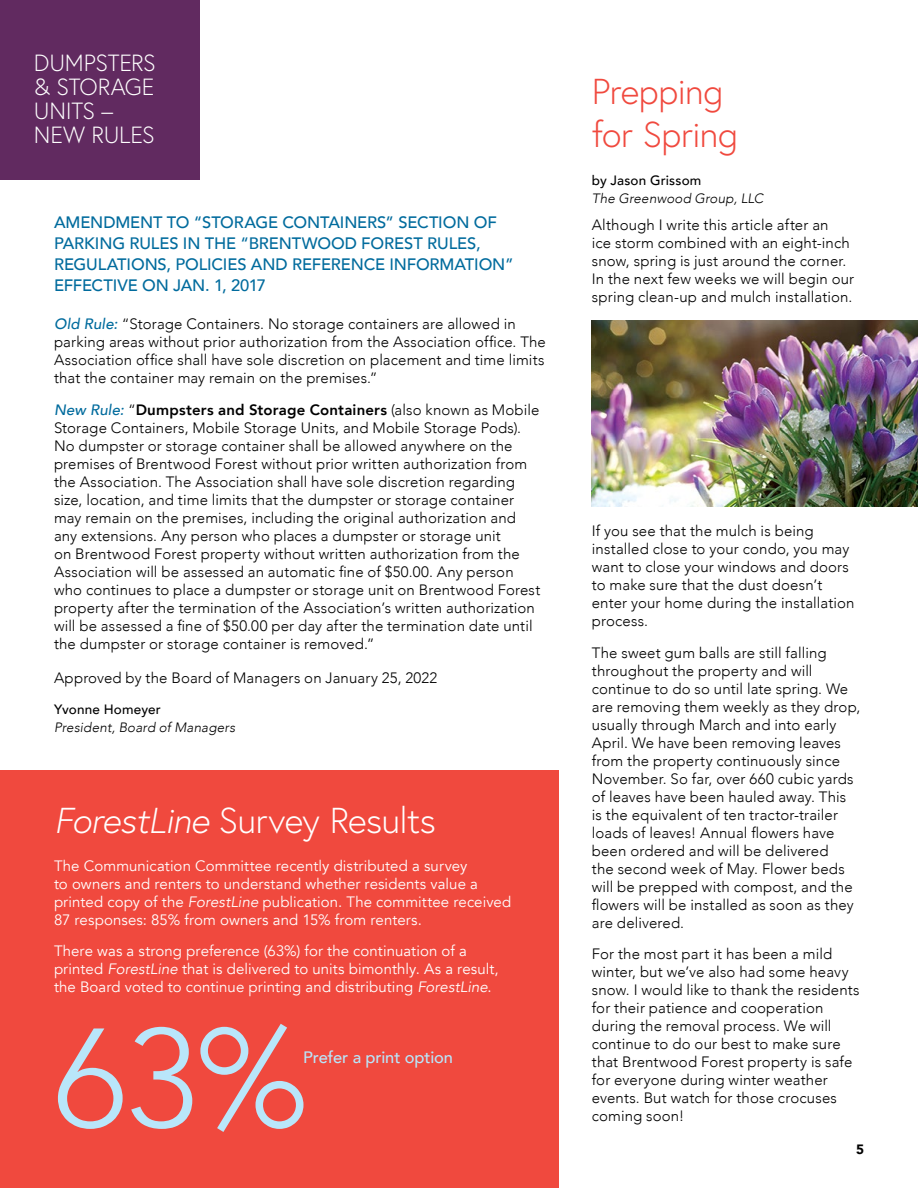
<style>
.page{position:relative;width:918px;height:1188px;background:#fff}
.page>*{position:absolute;margin:0;border:0;box-sizing:border-box;transform-origin:0 0}
.t1{font:300 139.5px "Avenir";color:#b9e6fa}
.t2{font:300 36px "Europa";letter-spacing:-.02em;color:#fff}
.t3{font:300 36px/43.2px "Europa";letter-spacing:-.015em;color:#f0493e}
.t4{font:300 23.4px/24px "Europa";letter-spacing:-.01em;color:#fff}
.t5{font:500 16.5px/21px "Avenir";letter-spacing:-.01em;color:#006b9d}
.t6{font:500 16.5px "Avenir";letter-spacing:-.005em;color:#b9e6fa}
.t7{font:300 15px/18px "Avenir";letter-spacing:.01em;color:#000}
.t8{font:15px/18px "Avenir";letter-spacing:.005em;color:#fff}
.t9{font:italic 300 13.5px "Avenir";letter-spacing:.01em;color:#000}
.t10{font:500 13.5px "Avenir";letter-spacing:.015em;color:#000}
.t11{font:900 13.5px "Avenir";color:#000}
.s1{font-weight:500;font-style:italic;color:#006b9d}
.s2{font-weight:800}
.s3{font-style:italic}
</style>
<div class="page">
<div style="left:0;top:771px;width:558px;height:417px;background:#f0493e"></div>
<div style="left:0;top:0;width:199px;height:180px;background:#612a60"></div>
<img style="left:592px;top:320px;width:326px;height:187px">
<h3 class="t4" style="left:34px;top:50px;width:123px">DUMPSTERS &amp; STORAGE<br>UNITS –<br>NEW RULES</h3>
<p class="t5" style="left:54px;top:211px;width:461px">AMENDMENT TO “STORAGE CONTAINERS” SECTION OF PARKING RULES IN THE “BRENTWOOD FOREST RULES, REGULATIONS, POLICIES AND REFERENCE INFORMATION” EFFECTIVE ON JAN. 1, 2017</p>
<p class="t7" style="left:54px;top:315px;width:493px"><span class="s1">Old Rule:</span> “Storage Containers. No storage containers are allowed in parking areas without prior authorization from the Association office. The Association office shall have sole discretion on placement and time limits that the container may remain on the premises.”</p>
<p class="t7" style="left:54px;top:401px;width:488px"><span class="s1">New Rule:</span> “<span class="s2">Dumpsters and Storage Containers</span> (also known as Mobile Storage Containers, Mobile Storage Units, and Mobile Storage Pods).<br>No dumpster or storage container shall be allowed anywhere on the premises of Brentwood Forest without prior written authorization from the Association. The Association shall have sole discretion regarding size, location, and time limits that the dumpster or storage container may remain on the premises, including the original authorization and any extensions. Any person who places a dumpster or storage unit<br>on Brentwood Forest property without written authorization from the Association will be assessed an automatic fine of $50.00. Any person who continues to place a dumpster or storage unit on Brentwood Forest property after the termination of the Association’s written authorization will be assessed a fine of $50.00 per day after the termination date until the dumpster or storage container is removed.”</p>
<p class="t7" style="left:54px;top:668px;width:385px">Approved by the Board of Managers on January 25, 2022</p>
<p class="t10" style="left:54px;top:698px;width:108px">Yvonne Homeyer</p>
<p class="t9" style="left:54px;top:719px;width:183px">President, Board of Managers</p>
<h2 class="t2" style="left:54px;top:797px;width:383px"><span class="s3">ForestLine</span> Survey Results</h2>
<p class="t8" style="left:54px;top:857px;width:459px">The Communication Committee recently distributed a survey<br>to owners and renters to understand whether residents value a printed copy of the <span class="s3">ForestLine</span> publication. The committee received 87 responses: 85% from owners and 15% from renters.</p>
<p class="t8" style="left:54px;top:942px;width:446px">There was a strong preference (63%) for the continuation of a printed <span class="s3">ForestLine</span> that is delivered to units bimonthly. As a result, the Board voted to continue printing and distributing <span class="s3">ForestLine</span>.</p>
<h1 class="t1" style="left:54px;top:997px;width:256px">63%</h1>
<p class="t6" style="left:303px;top:1043px;width:151px">Prefer a print option</p>
<h2 class="t3" style="left:592px;top:69px;width:148px">Prepping for Spring</h2>
<p class="t10" style="left:592px;top:169px;width:111px">by Jason Grissom</p>
<p class="t9" style="left:592px;top:191px;width:173px">The Greenwood Group, LLC</p>
<p class="t7" style="left:592px;top:216px;width:264px">Although I write this article after an<br>ice storm combined with an eight-inch snow, spring is just around the corner.<br>In the next few weeks we will begin our spring clean-up and mulch installation.</p>
<p class="t7" style="left:592px;top:522px;width:264px">If you see that the mulch is being installed close to your condo, you may want to close your windows and doors to make sure that the dust doesn’t enter your home during the installation process.</p>
<p class="t7" style="left:592px;top:643px;width:270px">The sweet gum balls are still falling throughout the property and will continue to do so until late spring. We are removing them weekly as they drop, usually through March and into early April. We have been removing leaves from the property continuously since November. So far, over 660 cubic yards of leaves have been hauled away. This<br>is the equivalent of ten tractor-trailer loads of leaves! Annual flowers have been ordered and will be delivered<br>the second week of May. Flower beds will be prepped with compost, and the flowers will be installed as soon as they are delivered.</p>
<p class="t7" style="left:592px;top:945px;width:269px">For the most part it has been a mild winter, but we’ve also had some heavy snow. I would like to thank the residents for their patience and cooperation during the removal process. We will continue to do our best to make sure that Brentwood Forest property is safe for everyone during winter weather events. But watch for those crocuses coming soon!</p>
<p class="t11" style="left:856px;top:1138px;width:9px">5</p>
</div>
